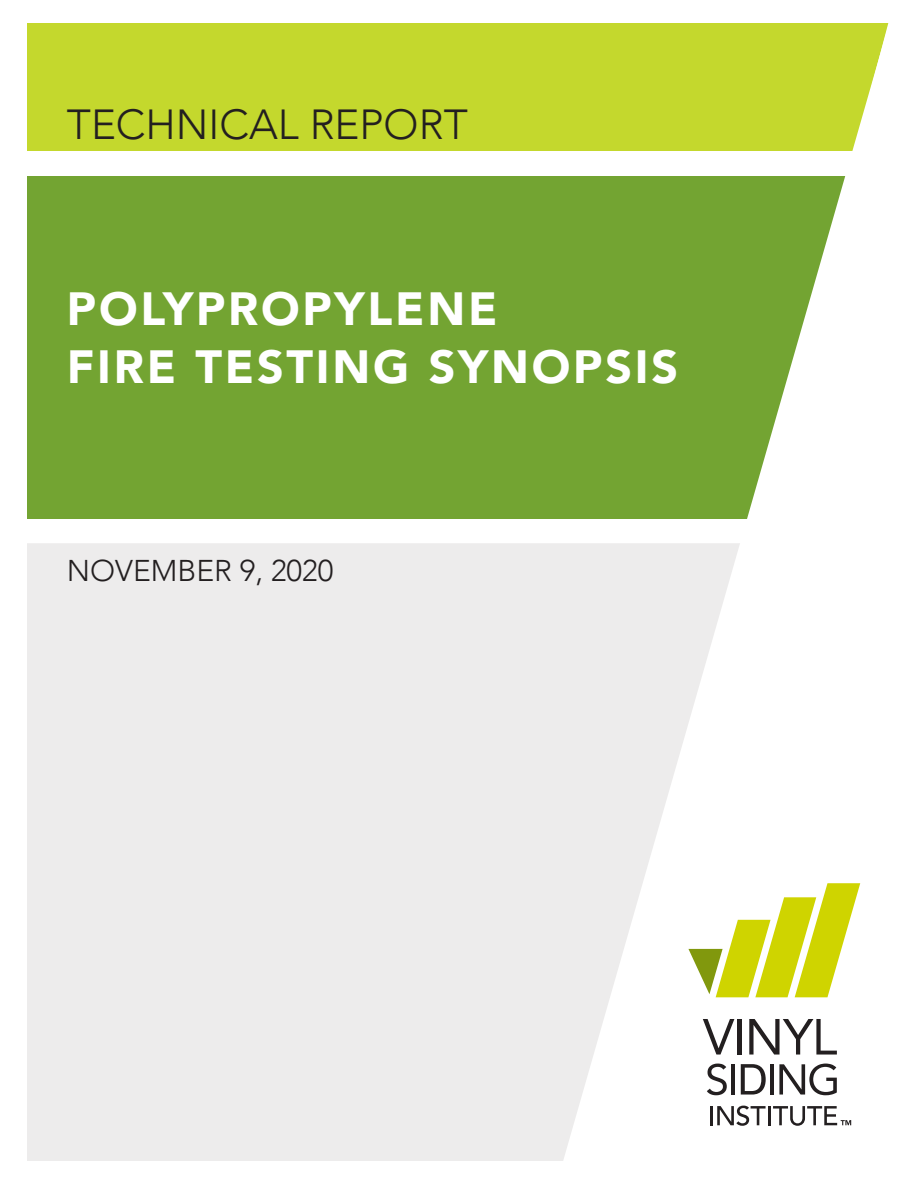
<style>
.page{position:relative;width:918px;height:1188px;background:#fff}
.page>*{position:absolute;margin:0;border:0;box-sizing:border-box;transform-origin:0 0}
.t1{font:900 46.5px/57.9px "Avenir";letter-spacing:.06em;color:#fff}
.t2{font:300 42px "Avenir";color:#231f20}
.t3{font:300 30px "Avenir";color:#231f20}
</style>
<div class="page">
<div style="left:27px;top:543px;width:535px;height:618px;background:#edecec"></div>
<div style="left:27px;top:176px;width:872px;height:342px;background:#73a432"></div>
<div style="left:27px;top:24px;width:872px;height:127px;background:#c4d82d"></div>
<svg style="left:562px;top:23px;width:337px;height:1138px"></svg>
<svg style="left:703px;top:1019px;width:31px;height:36px"></svg>
<hr style="left:738px;top:1019px;width:4px;height:36px;background:#231f20">
<svg style="left:749px;top:1019px;width:88px;height:36px"></svg>
<hr style="left:710px;top:1106px;width:3px;height:19px;background:#231f20">
<svg style="left:717px;top:1106px;width:49px;height:20px"></svg>
<hr style="left:768px;top:1106px;width:3px;height:19px;background:#231f20">
<svg style="left:707px;top:1064px;width:20px;height:31px"></svg>
<hr style="left:731px;top:1064px;width:4px;height:31px;background:#231f20">
<svg style="left:741px;top:1064px;width:25px;height:31px"></svg>
<hr style="left:770px;top:1064px;width:3px;height:31px;background:#231f20">
<svg style="left:779px;top:1064px;width:58px;height:31px"></svg>
<svg style="left:688px;top:883px;width:172px;height:114px"></svg>
<svg style="left:773px;top:1106px;width:78px;height:20px"></svg>
<p class="t2" style="left:67px;top:100px;width:402px">TECHNICAL REPORT</p>
<p class="t1" style="left:67px;top:278px;width:613px">POLYPROPYLENE<br>FIRE TESTING SYNOPSIS</p>
<p class="t3" style="left:67px;top:553px;width:268px">NOVEMBER 9, 2020</p>
</div>
